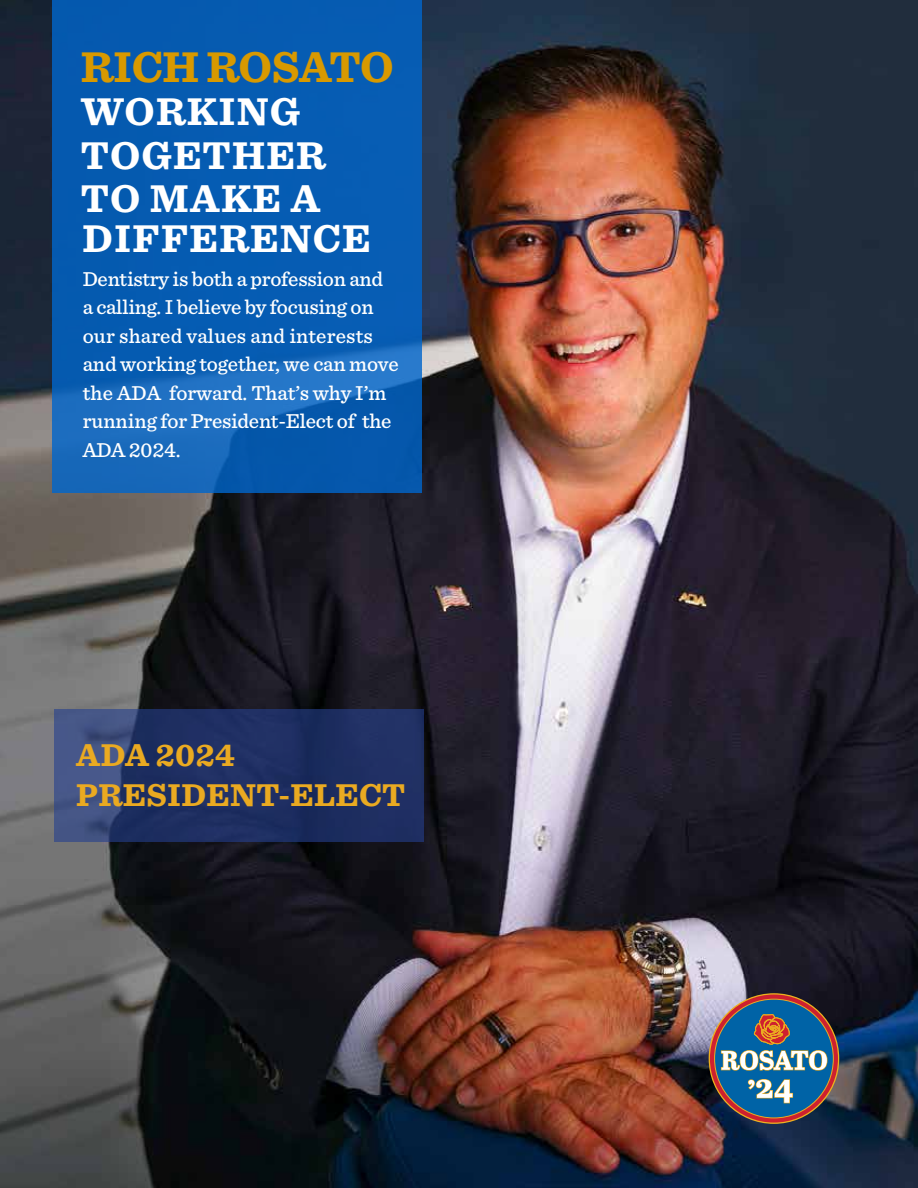
<style>
.page{position:relative;width:918px;height:1188px;background:#fff}
.page>*{position:absolute;margin:0;border:0;box-sizing:border-box;transform-origin:0 0}
.t1{font:700 45px "Sentinel";letter-spacing:-.01em;color:#d89900}
.t2{font:700 40.5px/42.5px "Sentinel";letter-spacing:.03em;color:#fff}
.t3{font:700 33px/39.6px "Sentinel";letter-spacing:.01em;color:#eaaa21}
.t4{font:500 21px/28.5px "Sentinel";letter-spacing:-.01em;color:#fff}
</style>
<div class="page">
<img style="left:0;top:0;width:918px;height:1188px">
<svg style="left:54px;top:710px;width:369px;height:132px;background:#253567"></svg>
<svg style="left:52px;top:0;width:370px;height:492px;background:#095db3"></svg>
<svg style="left:709px;top:994px;width:130px;height:129px;background:#d3422b"></svg>
<div style="left:715px;top:999px;width:118px;height:119px;background:#0063a6;border-radius:50%"></div>
<svg style="left:720px;top:1014px;width:108px;height:57px"></svg>
<svg style="left:747px;top:1079px;width:47px;height:25px"></svg>
<h1 class="t1" style="left:81px;top:31px;width:314px">RICH ROSATO</h1>
<h2 class="t2" style="left:81px;top:89px;width:291px">WORKING<br>TOGETHER<br>TO MAKE A<br>DIFFERENCE</h2>
<p class="t4" style="left:83px;top:263px;width:318px">Dentistry is both a profession and<br>a calling. I believe by focusing on our shared values and interests and working together, we can move the ADA forward. That’s why I’m running for President-Elect of the<br>ADA 2024.</p>
<h3 class="t3" style="left:76px;top:734px;width:331px">ADA 2024<br>PRESIDENT-ELECT</h3>
</div>
